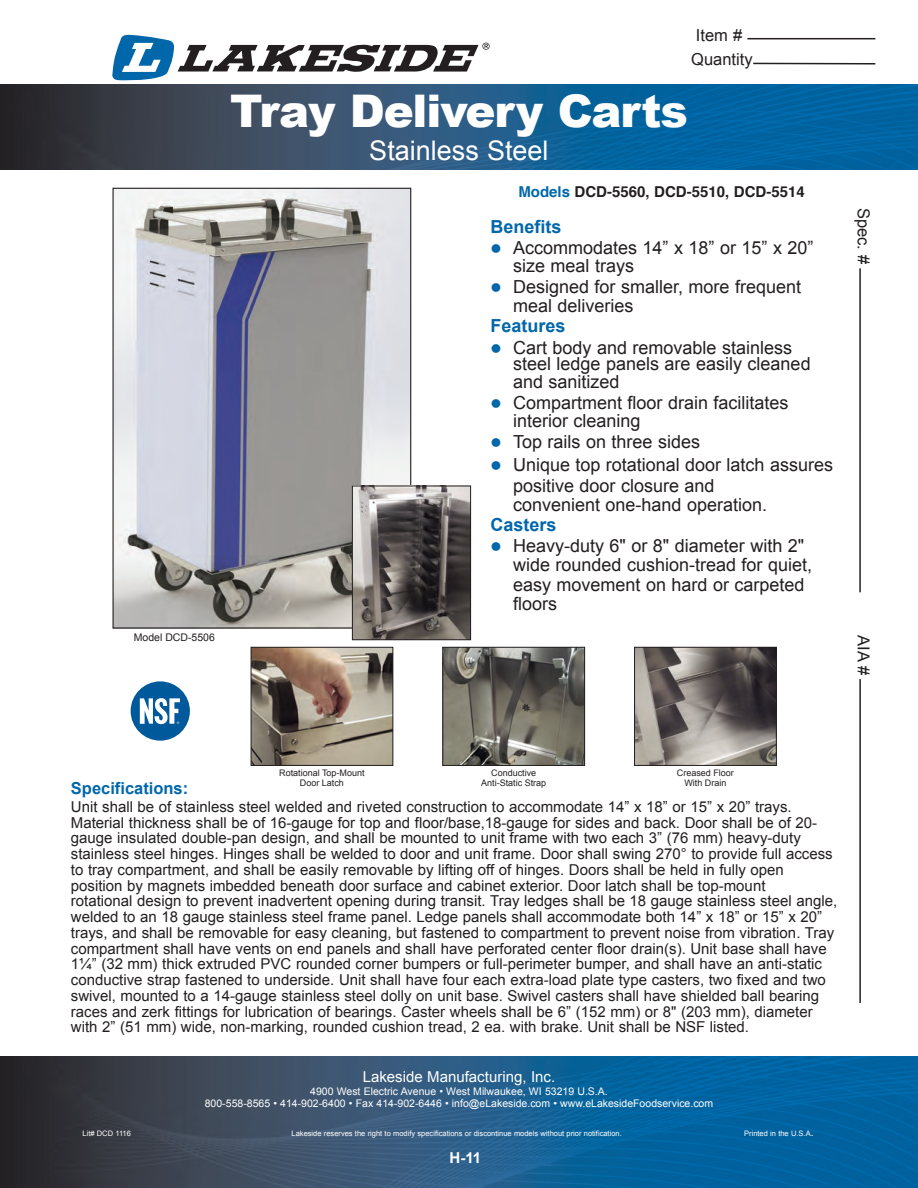
<style>
.page{position:relative;width:918px;height:1188px;background:#fff}
.page>*{position:absolute;margin:0;border:0;box-sizing:border-box;transform-origin:0 0}
.t1{font:900 45px "Arial";letter-spacing:-.025em;color:#fff}
.t2{font:27px "Arial";color:#fff}
.t3{font:18px/19.5px "Arial";color:#231f20}
.t4{font:700 18px "Arial";color:#0067aa}
.t5{font:16.5px/23.9px "Arial";color:#231f20}
.t6{font:700 16.5px "Arial";color:#0067aa}
.t7{font:15px/15.8px "Arial";color:#231f20}
.t8{font:700 15px "Helvetica";color:#231f20}
.t9{font:15px "Arial";color:#fff}
.t10{font:700 15px "Arial";color:#fff}
.t11{font:10.5px/12.6px "Arial";color:#fff;text-align:center}
.t12{font:10.5px "Arial";color:#231f20}
.t13{font:9px/10.8px "Arial";color:#231f20;text-align:center}
.t14{font:7.5px "Arial";color:#fff}
.s1{color:#0067aa}
.s2{font-size:10.5px}
</style>
<div class="page">
<img style="left:115px;top:190px;width:294px;height:437px">
<hr style="left:859px;top:679px;width:2px;height:324px;background:#231f20">
<hr style="left:859px;top:268px;width:2px;height:324px;background:#231f20">
<hr style="left:747px;top:38px;width:128px;height:1px;background:#231f20">
<hr style="left:753px;top:63px;width:122px;height:2px;background:#231f20">
<img style="left:354px;top:488px;width:115px;height:150px">
<div style="left:352px;top:486px;width:119px;height:154px;border:1px solid #231f20"></div>
<img style="left:0;top:1057px;width:918px;height:131px">
<img style="left:0;top:85px;width:918px;height:84px">
<div style="left:131px;top:681px;width:59px;height:60px;background:#00599b;border-radius:50%"></div>
<svg style="left:140px;top:698px;width:40px;height:26px"></svg>
<img style="left:253px;top:649px;width:138px;height:115px">
<div style="left:251px;top:647px;width:142px;height:119px;border:1px solid #231f20"></div>
<img style="left:444px;top:649px;width:139px;height:115px">
<div style="left:442px;top:647px;width:143px;height:119px;border:1px solid #231f20"></div>
<img style="left:636px;top:649px;width:139px;height:115px">
<div style="left:634px;top:647px;width:143px;height:119px;border:1px solid #231f20"></div>
<svg style="left:112px;top:35px;width:378px;height:50px"></svg>
<p class="t12" style="left:134px;top:630px;width:83px">Model DCD-5506</p>
<p class="t5" style="left:691px;top:23px;width:63px">Item #<br>Quantity</p>
<h1 class="t1" style="left:230px;top:79px;width:459px">Tray Delivery Carts</h1>
<h2 class="t2" style="left:369px;top:133px;width:181px">Stainless Steel</h2>
<p class="t8" style="left:518px;top:179px;width:288px"><span class="s1">Models</span> DCD-5560, DCD-5510, DCD-5514</p>
<p class="t4" style="left:491px;top:215px;width:73px">Benefits</p>
<p class="t3" style="left:513px;top:239px;width:302px;line-height:18px;text-indent:-23px"><span class="s1">●</span> Accommodates 14” x 18” or 15” x 20” size meal trays</p>
<p class="t3" style="left:513px;top:277px;width:290px;text-indent:-23px"><span class="s1">●</span> Designed for smaller, more frequent meal deliveries</p>
<p class="t4" style="left:491px;top:314px;width:77px">Features</p>
<p class="t3" style="left:513px;top:339px;width:299px;line-height:17.2px;text-indent:-23px"><span class="s1">●</span> Cart body and removable stainless steel ledge panels are easily cleaned and sanitized</p>
<p class="t3" style="left:513px;top:394px;width:277px;line-height:18px;text-indent:-23px"><span class="s1">●</span> Compartment floor drain facilitates interior cleaning</p>
<p class="t3" style="left:491px;top:432px;width:211px"><span class="s1">●</span> Top rails on three sides</p>
<p class="t3" style="left:513px;top:454px;width:322px;line-height:20.2px;text-indent:-23px"><span class="s1">●</span> Unique top rotational door latch assures positive door closure and<br>convenient one-hand operation.</p>
<p class="t4" style="left:491px;top:512px;width:68px">Casters</p>
<p class="t3" style="left:513px;top:536px;width:301px;text-indent:-23px"><span class="s1">●</span> Heavy-duty 6" or 8" diameter with 2" wide rounded cushion-tread for quiet, easy movement on hard or carpeted floors</p>
<p class="t5" style="left:876px;top:208px;width:58px;rotate:90deg">Spec. #</p>
<p class="t5" style="left:876px;top:635px;width:41px;rotate:90deg">AIA #</p>
<p class="t13" style="left:279px;top:767px;width:87px">Rotational Top-Mount<br>Door Latch</p>
<p class="t13" style="left:481px;top:767px;width:67px">Conductive<br>Anti-Static Strap</p>
<p class="t13" style="left:677px;top:767px;width:59px">Creased Floor<br>With Drain</p>
<p class="t6" style="left:71px;top:778px;width:119px">Specifications:</p>
<p class="t7" style="left:71px;top:799px;width:768px">Unit shall be of stainless steel welded and riveted construction to accommodate 14” x 18” or 15” x 20” trays.<br>Material thickness shall be of 16-gauge for top and floor/base,18-gauge for sides and back. Door shall be of 20- gauge insulated double-pan design, and shall be mounted to unit frame with two each 3” (76 mm) heavy-duty stainless steel hinges. Hinges shall be welded to door and unit frame. Door shall swing 270° to provide full access to tray compartment, and shall be easily removable by lifting off of hinges. Doors shall be held in fully open position by magnets imbedded beneath door surface and cabinet exterior. Door latch shall be top-mount<br>rotational design to prevent inadvertent opening during transit. Tray ledges shall be 18 gauge stainless steel angle, welded to an 18 gauge stainless steel frame panel. Ledge panels shall accommodate both 14” x 18” or 15” x 20” trays, and shall be removable for easy cleaning, but fastened to compartment to prevent noise from vibration. Tray compartment shall have vents on end panels and shall have perforated center floor drain(s). Unit base shall have 1¼” (32 mm) thick extruded PVC rounded corner bumpers or full-perimeter bumper, and shall have an anti-static conductive strap fastened to underside. Unit shall have four each extra-load plate type casters, two fixed and two swivel, mounted to a 14-gauge stainless steel dolly on unit base. Swivel casters shall have shielded ball bearing races and zerk fittings for lubrication of bearings. Caster wheels shall be 6” (152 mm) or 8" (203 mm), diameter with 2” (51 mm) wide, non-marking, rounded cushion tread, 2 ea. with brake. Unit shall be NSF listed.</p>
<p class="t9" style="left:363px;top:1067px;width:194px">Lakeside Manufacturing, Inc.</p>
<p class="t11" style="left:205px;top:1085px;width:510px">4900 West Electric Avenue • West Milwaukee, WI 53219 U.S.A.<br>800-558-8565 • 414-902-6400 • Fax 414-902-6446 • info@eLakeside.com • www.eLakesideFoodservice.com</p>
<p class="t14" style="left:82px;top:1128px;width:50px">Lit# DCD 1116</p>
<p class="t14" style="left:292px;top:1128px;width:332px">Lakeside reserves the right to modify specifications or discontinue models without prior notification.</p>
<p class="t14" style="left:744px;top:1128px;width:71px">Printed in the U.S.A<span class="s2">.</span></p>
<p class="t10" style="left:450px;top:1147px;width:33px">H-11</p>
</div>
